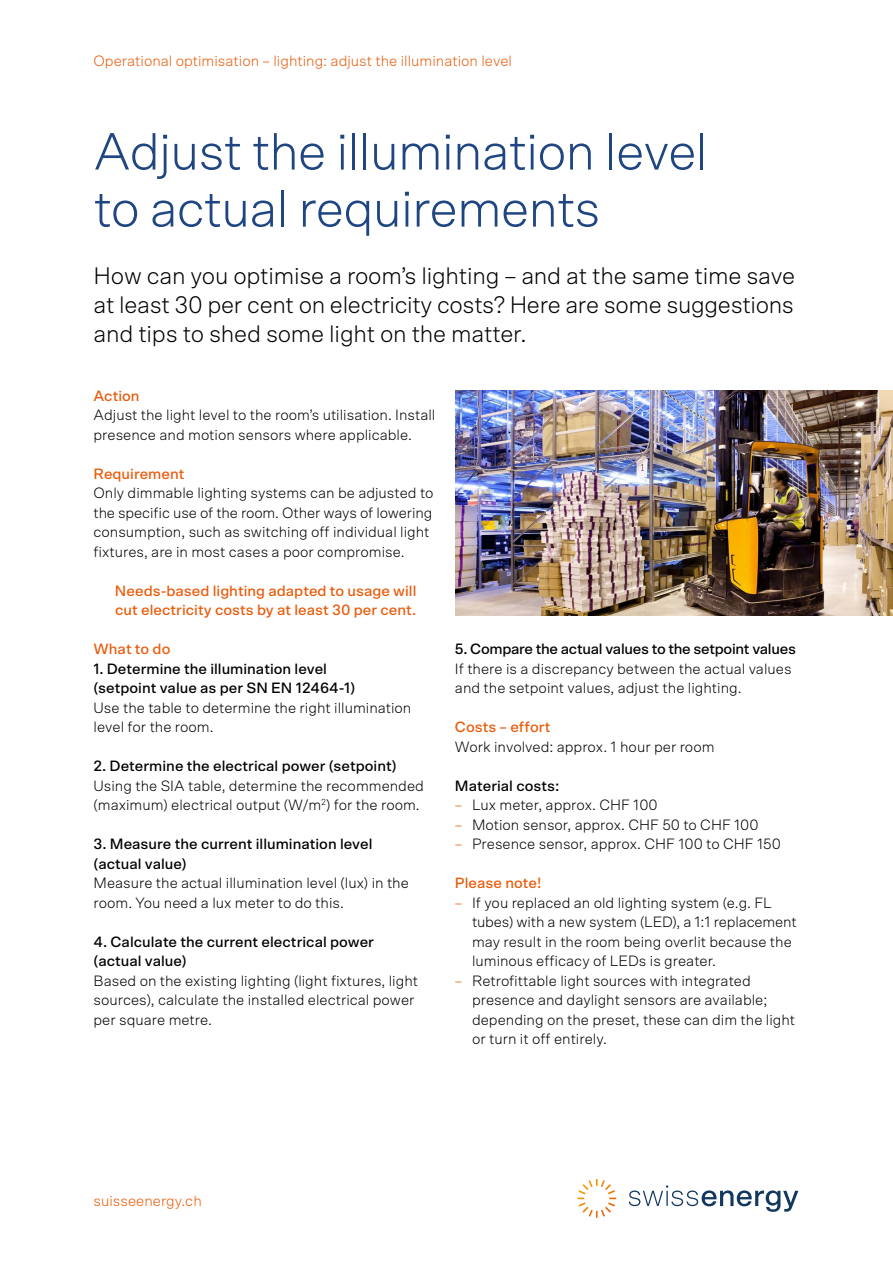
<style>
.page{position:relative;width:893px;height:1263px;background:#fff}
.page>*{position:absolute;margin:0;border:0;box-sizing:border-box;transform-origin:0 0}
.t1{font:300 52.5px/57px "Scto Grotesk A";letter-spacing:-.02em;color:#204682}
.t2{font:300 24px/29.2px "Scto Grotesk A";letter-spacing:-.01em;color:#000;text-align:justify}
.t3{font:300 15px/19.5px "Scto Grotesk A";color:#000}
.t4{font:500 15px/19.5px "Scto Grotesk A";color:#000}
.t5{font:500 15px/19.5px "Scto Grotesk A";color:#ea5b0b}
.t6{font:300 15px "Scto Grotesk A";color:#ea5b0b}
.t7{font:500 15px "Scto Grotesk A";letter-spacing:-.02em;color:#000}
.s1{color:#ea5b0b}
</style>
<div class="page">
<img style="left:455px;top:390px;width:438px;height:225px">
<svg style="left:577px;top:1179px;width:39px;height:39px"></svg>
<svg style="left:629px;top:1185px;width:169px;height:27px"></svg>
<p class="t6" style="left:94px;top:52px;width:420px">Operational optimisation – lighting: adjust the illumination level</p>
<h1 class="t1" style="left:94px;top:122px;width:616px">Adjust the illumination level to actual requirements</h1>
<h2 class="t2" style="left:94px;top:260px;width:703px">How can you optimise a room’s lighting – and at the same time save at least 30 per cent on electricity costs? Here are some suggestions and tips to shed some light on the matter.</h2>
<p class="t5" style="left:94px;top:385px;width:48px">Action</p>
<p class="t3" style="left:94px;top:405px;width:343px">Adjust the light level to the room’s utilisation. Install presence and motion sensors where applicable.</p>
<p class="t5" style="left:94px;top:463px;width:92px">Requirement</p>
<p class="t3" style="left:94px;top:483px;width:341px">Only dimmable lighting systems can be adjusted to the specific use of the room. Other ways of lowering consumption, such as switching off individual light fixtures, are in most cases a poor compromise.</p>
<p class="t5" style="left:115px;top:580px;width:303px">Needs-based lighting adapted to usage will cut electricity costs by at least 30 per cent.</p>
<p class="t5" style="left:94px;top:639px;width:78px">What to do</p>
<p class="t4" style="left:94px;top:658px;width:263px">1. Determine the illumination level (setpoint value as per SN EN 12464-1)</p>
<p class="t3" style="left:94px;top:697px;width:319px">Use the table to determine the right illumination level for the room.</p>
<p class="t4" style="left:94px;top:756px;width:305px">2. Determine the electrical power (setpoint)</p>
<p class="t3" style="left:94px;top:775px;width:332px">Using the SIA table, determine the recommended (maximum) electrical output (W/m<sup>2</sup>) for the room.</p>
<p class="t4" style="left:94px;top:834px;width:280px">3. Measure the current illumination level (actual value)</p>
<p class="t3" style="left:94px;top:873px;width:317px">Measure the actual illumination level (lux) in the room. You need a lux meter to do this.</p>
<p class="t4" style="left:94px;top:931px;width:282px">4. Calculate the current electrical power (actual value)</p>
<p class="t3" style="left:94px;top:970px;width:326px">Based on the existing lighting (light fixtures, light sources), calculate the installed electrical power per square metre.</p>
<p class="t7" style="left:455px;top:640px;width:342px">5. Compare the actual values to the setpoint values</p>
<p class="t3" style="left:455px;top:658px;width:338px">If there is a discrepancy between the actual values and the setpoint values, adjust the lighting.</p>
<p class="t5" style="left:455px;top:717px;width:97px">Costs – effort</p>
<p class="t3" style="left:455px;top:736px;width:261px">Work involved: approx. 1 hour per room</p>
<p class="t4" style="left:455px;top:775px;width:106px">Material costs:</p>
<p class="t3" style="left:455px;top:795px;width:204px"><span class="s1">–</span> Lux meter, approx. CHF 100</p>
<p class="t3" style="left:455px;top:814px;width:305px"><span class="s1">–</span> Motion sensor, approx. CHF 50 to CHF 100</p>
<p class="t3" style="left:455px;top:834px;width:327px"><span class="s1">–</span> Presence sensor, approx. CHF 100 to CHF 150</p>
<p class="t5" style="left:455px;top:873px;width:88px">Please note!</p>
<p class="t3" style="left:472px;top:892px;width:326px;text-indent:-17px"><span class="s1">–</span> If you replaced an old lighting system (e.g. FL tubes) with a new system (LED), a 1:1 replacement may result in the room being overlit because the luminous efficacy of LEDs is greater.</p>
<p class="t3" style="left:472px;top:970px;width:325px;text-indent:-17px"><span class="s1">–</span> Retrofittable light sources with integrated presence and daylight sensors are available; depending on the preset, these can dim the light or turn it off entirely.</p>
<p class="t6" style="left:94px;top:1191px;width:110px">suisseenergy.ch</p>
</div>
